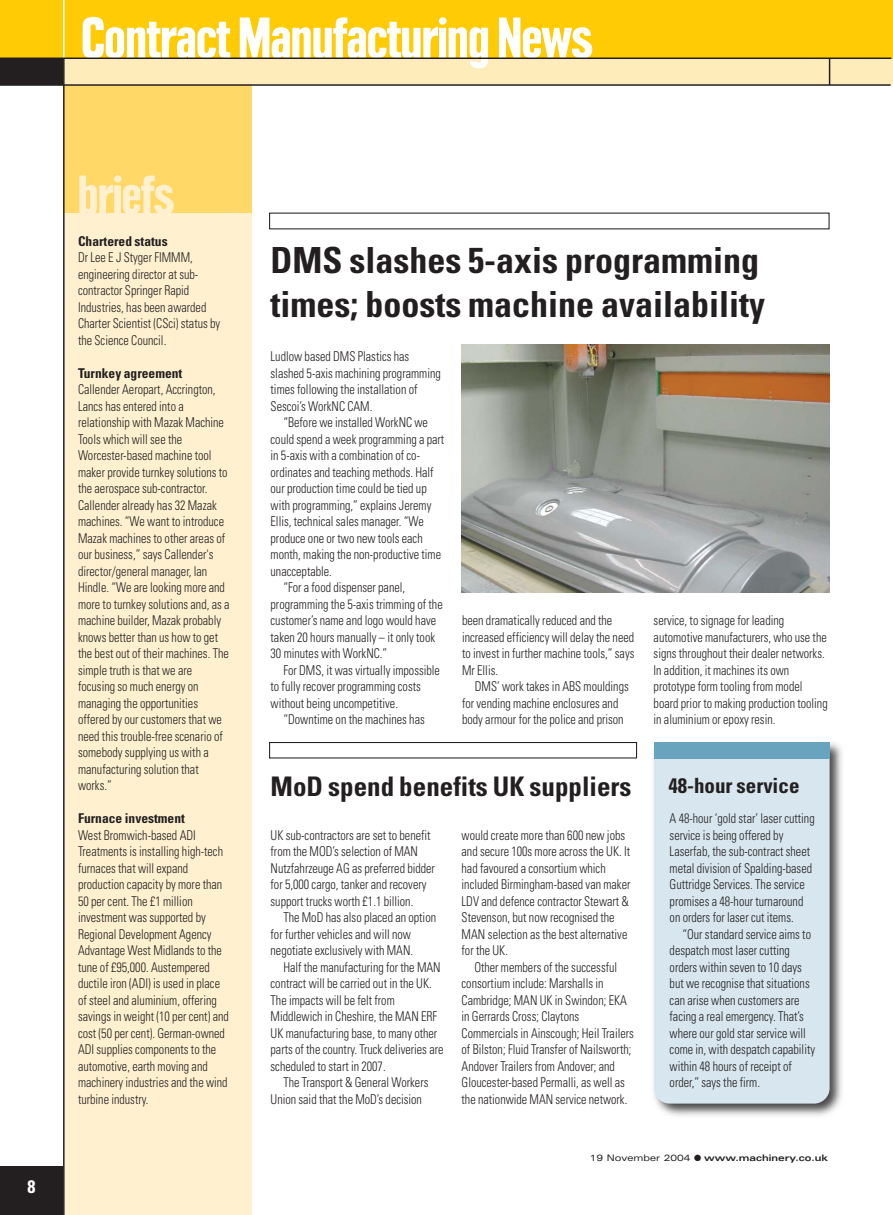
<style>
.page{position:relative;width:893px;height:1215px;background:#fff}
.page>*{position:absolute;margin:0;border:0;box-sizing:border-box;transform-origin:0 0}
.t1{font:900 condensed 57px "Plak LT";color:#fff}
.t2{font:900 condensed 54px "Plak LT";color:#fff1d0}
.t3{font:700 condensed 36px/43.2px "Univers LT";color:#231f20}
.t4{font:700 condensed 27px "Univers LT";color:#231f20}
.t5{font:700 condensed 21px "Univers LT";color:#231f20}
.t6{font:700 condensed 18px "Univers LT";color:#fff}
.t7{font:300 condensed 13.5px/16.5px "Univers LT";color:#231f20;scale:.9 1}
.t8{font:700 condensed 13.5px "Univers LT";color:#231f20}
.t9{font:700 expanded 9px "Univers LT";color:#231f20}
.s1{font-weight:400}
</style>
<div class="page">
<img style="left:653px;top:742px;width:189px;height:374px">
<div style="left:0;top:1166px;width:64px;height:49px;background:#231f20"></div>
<div style="left:64px;top:58px;width:188px;height:1157px;background:#fff1d0"></div>
<div style="left:64px;top:58px;width:188px;height:155px;background:#ffd868"></div>
<div style="left:0;top:58px;width:64px;height:27px;background:#231f20"></div>
<div style="left:64px;top:58px;width:828px;height:27px;background:#ffecbb"></div>
<div style="left:0;top:0;width:892px;height:58px;background:#ffcb04"></div>
<hr style="left:828px;top:58px;width:2px;height:27px;background:#231f20">
<hr style="left:63px;top:0;width:2px;height:58px;background:#fff">
<hr style="left:0;top:84px;width:890px;height:2px;background:#231f20">
<hr style="left:63px;top:58px;width:2px;height:1157px;background:#231f20">
<img style="left:461px;top:345px;width:368px;height:247px">
<div style="left:269px;top:742px;width:368px;height:17px;border:1px solid #231f20"></div>
<div style="left:654px;top:743px;width:175px;height:361px;background:#d8e7ef;border-radius:16px"></div>
<div style="left:654px;top:743px;width:175px;height:16px;background:#68a4bd"></div>
<hr style="left:0;top:58px;width:891px;height:1px;background:#231f20">
<h3 class="t6" style="left:28px;top:1181px;width:9px">8</h3>
<h1 class="t1" style="left:81px;top:17px;width:513px">Contract Manufacturing News</h1>
<h2 class="t2" style="left:78px;top:175px;width:97px">briefs</h2>
<p class="t8" style="left:78px;top:236px;width:91px">Chartered status</p>
<p class="t7" style="left:78px;top:251px;width:159px">Dr Lee E J Styger FIMMM, engineering director at sub&shy;contractor Springer Rapid<br>Industries, has been awarded<br>Charter Scientist (CSci) status by the Science Council.</p>
<p class="t8" style="left:78px;top:368px;width:106px">Turnkey agreement</p>
<p class="t7" style="left:78px;top:383px;width:170px">Callender Aeropart, Accrington,<br>Lancs has entered into a relationship with Mazak Machine<br>Tools which will see the<br>Worcester-based machine tool maker provide turnkey solutions to the aerospace sub-contractor.<br>Callender already has 32 Mazak machines. “We want to introduce<br>Mazak machines to other areas of our business,” says Callender's director/general manager, Ian<br>Hindle. “We are looking more and more to turnkey solutions and, as a machine builder, Mazak probably knows better than us how to get the best out of their machines. The simple truth is that we are focusing so much energy on managing the opportunities offered by our customers that we need this trouble-free scenario of somebody supplying us with a manufacturing solution that works.”</p>
<p class="t8" style="left:78px;top:813px;width:108px">Furnace investment</p>
<p class="t7" style="left:78px;top:828px;width:169px">West Bromwich-based ADI<br>Treatments is installing high-tech furnaces that will expand production capacity by more than<br>50 per cent. The £1 million investment was supported by<br>Regional Development Agency<br>Advantage West Midlands to the tune of £95,000. Austempered ductile iron (ADI) is used in place of steel and aluminium, offering savings in weight (10 per cent) and cost (50 per cent). German-owned<br>ADI supplies components to the automotive, earth moving and machinery industries and the wind turbine industry.</p>
<h3 class="t3" style="left:270px;top:243px;width:496px">DMS slashes 5-axis programming times; boosts machine availability</h3>
<p class="t7" style="left:270px;top:350px;width:191px">Ludlow based DMS Plastics has slashed 5-axis machining programming times following the installation of<br>Sescoi’s WorkNC CAM.</p>
<p class="t7" style="left:283px;top:416px;width:162px">“Before we installed WorkNC we</p>
<p class="t7" style="left:270px;top:432px;width:194px">could spend a week programming a part</p>
<p class="t7" style="left:270px;top:449px;width:167px">in 5-axis with a combination of co-</p>
<p class="t7" style="left:270px;top:465px;width:183px">ordinates and teaching methods. Half</p>
<p class="t7" style="left:270px;top:482px;width:175px">our production time could be tied up</p>
<p class="t7" style="left:270px;top:498px;width:180px">with programming,” explains Jeremy</p>
<p class="t7" style="left:270px;top:515px;width:172px">Ellis, technical sales manager. “We</p>
<p class="t7" style="left:270px;top:531px;width:170px">produce one or two new tools each</p>
<p class="t7" style="left:270px;top:548px;width:191px">month, making the non-productive time</p>
<p class="t7" style="left:270px;top:564px;width:70px">unacceptable.</p>
<p class="t7" style="left:283px;top:581px;width:137px">“For a food dispenser panel,</p>
<p class="t7" style="left:270px;top:597px;width:193px">programming the 5-axis trimming of the</p>
<p class="t7" style="left:270px;top:614px;width:185px">customer’s name and logo would have</p>
<p class="t7" style="left:270px;top:630px;width:184px">taken 20 hours manually – it only took</p>
<p class="t7" style="left:270px;top:647px;width:131px">30 minutes with WorkNC.”</p>
<p class="t7" style="left:283px;top:663px;width:175px">For DMS, it was virtually impossible</p>
<p class="t7" style="left:270px;top:680px;width:168px">to fully recover programming costs</p>
<p class="t7" style="left:270px;top:696px;width:143px">without being uncompetitive.</p>
<p class="t7" style="left:283px;top:713px;width:159px">“Downtime on the machines has</p>
<p class="t7" style="left:462px;top:614px;width:193px">been dramatically reduced and the increased efficiency will delay the need to invest in further machine tools,” says<br>Mr Ellis.</p>
<p class="t7" style="left:462px;top:680px;width:187px;text-indent:13px">DMS’ work takes in ABS mouldings for vending machine enclosures and body armour for the police and prison</p>
<h3 class="t4" style="left:270px;top:776px;width:362px">MoD spend benefits UK suppliers</h3>
<p class="t7" style="left:270px;top:828px;width:184px">UK sub-contractors are set to benefit from the MOD’s selection of MAN Nutzfahrzeuge AG as preferred bidder for 5,000 cargo, tanker and recovery support trucks worth £1.1 billion.</p>
<p class="t7" style="left:270px;top:911px;width:185px;text-indent:13px">The MoD has also placed an option for further vehicles and will now negotiate exclusively with MAN.</p>
<p class="t7" style="left:270px;top:960px;width:194px;text-indent:13px">Half the manufacturing for the MAN contract will be carried out in the UK.<br>The impacts will be felt from Middlewich in Cheshire, the MAN ERF UK manufacturing base, to many other parts of the country. Truck deliveries are scheduled to start in 2007.</p>
<p class="t7" style="left:270px;top:1076px;width:177px;text-indent:13px">The Transport &amp; General Workers<br>Union said that the MoD’s decision</p>
<p class="t7" style="left:461px;top:828px;width:189px">would create more than 600 new jobs and secure 100s more across the UK. It had favoured a consortium which included Birmingham-based van maker<br>LDV and defence contractor Stewart &amp;<br>Stevenson, but now recognised the<br>MAN selection as the best alternative for the UK.</p>
<p class="t7" style="left:461px;top:960px;width:193px;text-indent:13px">Other members of the successful consortium include: Marshalls in Cambridge; MAN UK in Swindon; EKA in Gerrards Cross; Claytons Commercials in Ainscough; Heil Trailers of Bilston; Fluid Transfer of Nailsworth; Andover Trailers from Andover; and Gloucester-based Permalli, as well as the nationwide MAN service network.</p>
<p class="t7" style="left:653px;top:614px;width:195px">service, to signage for leading automotive manufacturers, who use the signs throughout their dealer networks.<br>In addition, it machines its own prototype form tooling from model board prior to making production tooling in aluminium or epoxy resin.</p>
<h3 class="t5" style="left:668px;top:778px;width:133px">48-hour service</h3>
<p class="t7" style="left:669px;top:812px;width:163px">A 48-hour ‘gold star’ laser cutting service is being offered by<br>Laserfab, the sub-contract sheet metal division of Spalding-based<br>Guttridge Services. The service promises a 48-hour turnaround on orders for laser cut items.</p>
<p class="t7" style="left:669px;top:927px;width:163px;text-indent:13px">“Our standard service aims to despatch most laser cutting orders within seven to 10 days but we recognise that situations can arise when customers are facing a real emergency. That’s where our gold star service will come in, with despatch capability within 48 hours of receipt of order,” says the firm.</p>
<p class="t9" style="left:590px;top:1155px;width:240px"><span class="s1">19 November 2004</span> ● www.machinery.co.uk</p>
</div>
